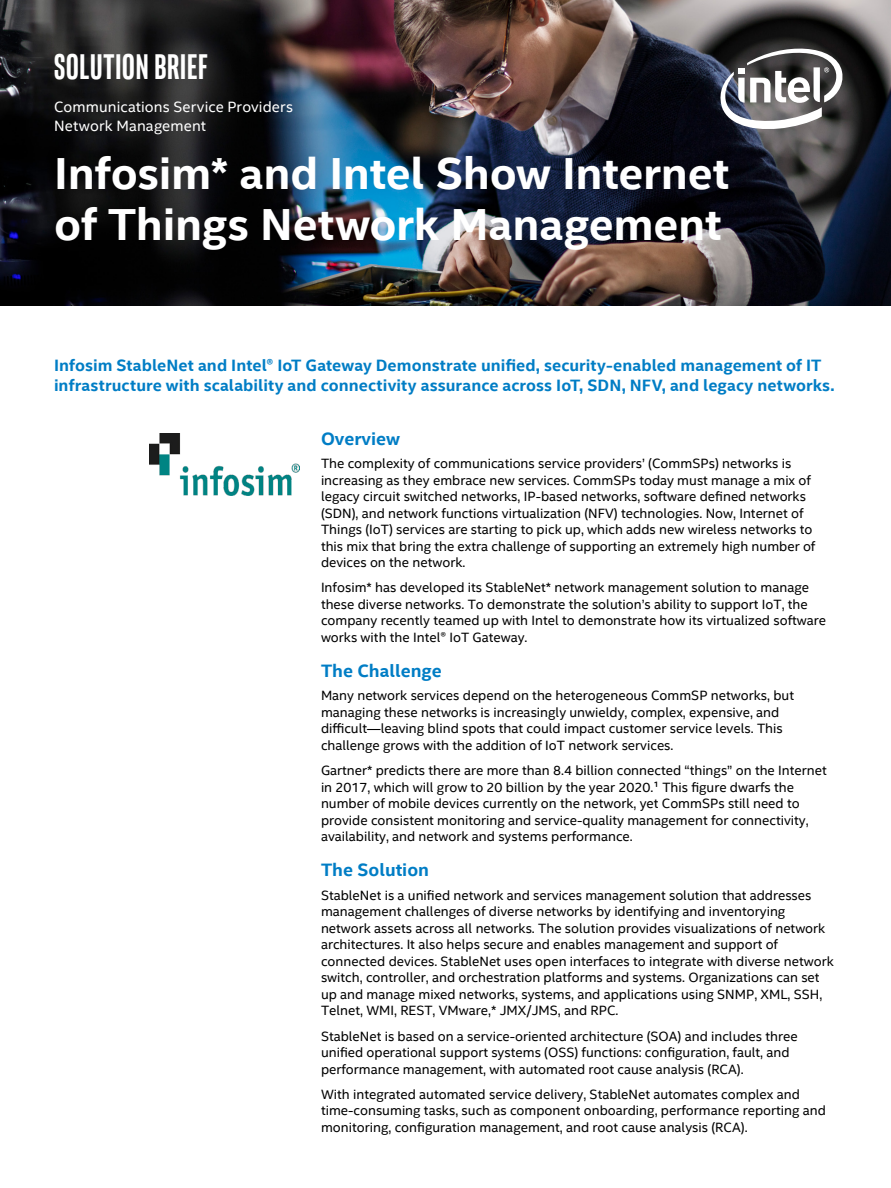
<style>
.page{position:relative;width:891px;height:1188px;background:#fff}
.page>*{position:absolute;margin:0;border:0;box-sizing:border-box;transform-origin:0 0}
.t1{font:700 45px/51px "Intel Clear";letter-spacing:-.005em;color:#fff}
.t2{font:700 36px "Intel Clear Pro";letter-spacing:.025em;color:#fff}
.t3{font:700 18px "Intel Clear";color:#007dc5}
.t4{font:700 16.5px/19.8px "Intel Clear";letter-spacing:.005em;color:#007dc5}
.t5{font:15px/19.2px "Intel Clear";letter-spacing:.01em;color:#fff}
.t6{font:13.5px/16.5px "Intel Clear";color:#000}
</style>
<div class="page">
<img style="left:0;top:0;width:891px;height:305px">
<img style="left:150px;top:434px;width:150px;height:61px">
<svg style="left:718px;top:42px;width:127px;height:90px"></svg>
<h2 class="t2" style="left:54px;top:44px;width:155px">SOLUTION BRIEF</h2>
<p class="t5" style="left:54px;top:97px;width:240px">Communications Service Providers<br>Network Management</p>
<h1 class="t1" style="left:54px;top:147px;width:677px">Infosim* and Intel Show Internet of Things Network Management</h1>
<p class="t4" style="left:54px;top:355px;width:782px">Infosim StableNet and Intel® IoT Gateway Demonstrate unified, security-enabled management of IT infrastructure with scalability and connectivity assurance across IoT, SDN, NFV, and legacy networks.</p>
<h3 class="t3" style="left:321px;top:426px;width:81px">Overview</h3>
<p class="t6" style="left:321px;top:455px;width:496px">The complexity of communications service providers’ (CommSPs) networks is increasing as they embrace new services. CommSPs today must manage a mix of legacy circuit switched networks, IP-based networks, software defined networks (SDN), and network functions virtualization (NFV) technologies. Now, Internet of Things (IoT) services are starting to pick up, which adds new wireless networks to this mix that bring the extra challenge of supporting an extremely high number of devices on the network.</p>
<p class="t6" style="left:321px;top:580px;width:507px">Infosim* has developed its StableNet* network management solution to manage these diverse networks. To demonstrate the solution’s ability to support IoT, the company recently teamed up with Intel to demonstrate how its virtualized software works with the Intel® IoT Gateway.</p>
<h3 class="t3" style="left:321px;top:658px;width:122px">The Challenge</h3>
<p class="t6" style="left:321px;top:688px;width:475px">Many network services depend on the heterogeneous CommSP networks, but managing these networks is increasingly unwieldy, complex, expensive, and difficult—leaving blind spots that could impact customer service levels. This challenge grows with the addition of IoT network services.</p>
<p class="t6" style="left:321px;top:763px;width:507px">Gartner* predicts there are more than 8.4 billion connected “things” on the Internet in 2017, which will grow to 20 billion by the year 2020.¹ This figure dwarfs the number of mobile devices currently on the network, yet CommSPs still need to provide consistent monitoring and service-quality management for connectivity, availability, and network and systems performance.</p>
<h3 class="t3" style="left:321px;top:858px;width:110px">The Solution</h3>
<p class="t6" style="left:321px;top:887px;width:514px">StableNet is a unified network and services management solution that addresses management challenges of diverse networks by identifying and inventorying network assets across all networks. The solution provides visualizations of network architectures. It also helps secure and enables management and support of connected devices. StableNet uses open interfaces to integrate with diverse network switch, controller, and orchestration platforms and systems. Organizations can set up and manage mixed networks, systems, and applications using SNMP, XML, SSH, Telnet, WMI, REST, VMware,* JMX/JMS, and RPC.</p>
<p class="t6" style="left:321px;top:1028px;width:478px">StableNet is based on a service-oriented architecture (SOA) and includes three unified operational support systems (OSS) functions: configuration, fault, and performance management, with automated root cause analysis (RCA).</p>
<p class="t6" style="left:321px;top:1086px;width:507px">With integrated automated service delivery, StableNet automates complex and time-consuming tasks, such as component onboarding, performance reporting and monitoring, configuration management, and root cause analysis (RCA).</p>
</div>
